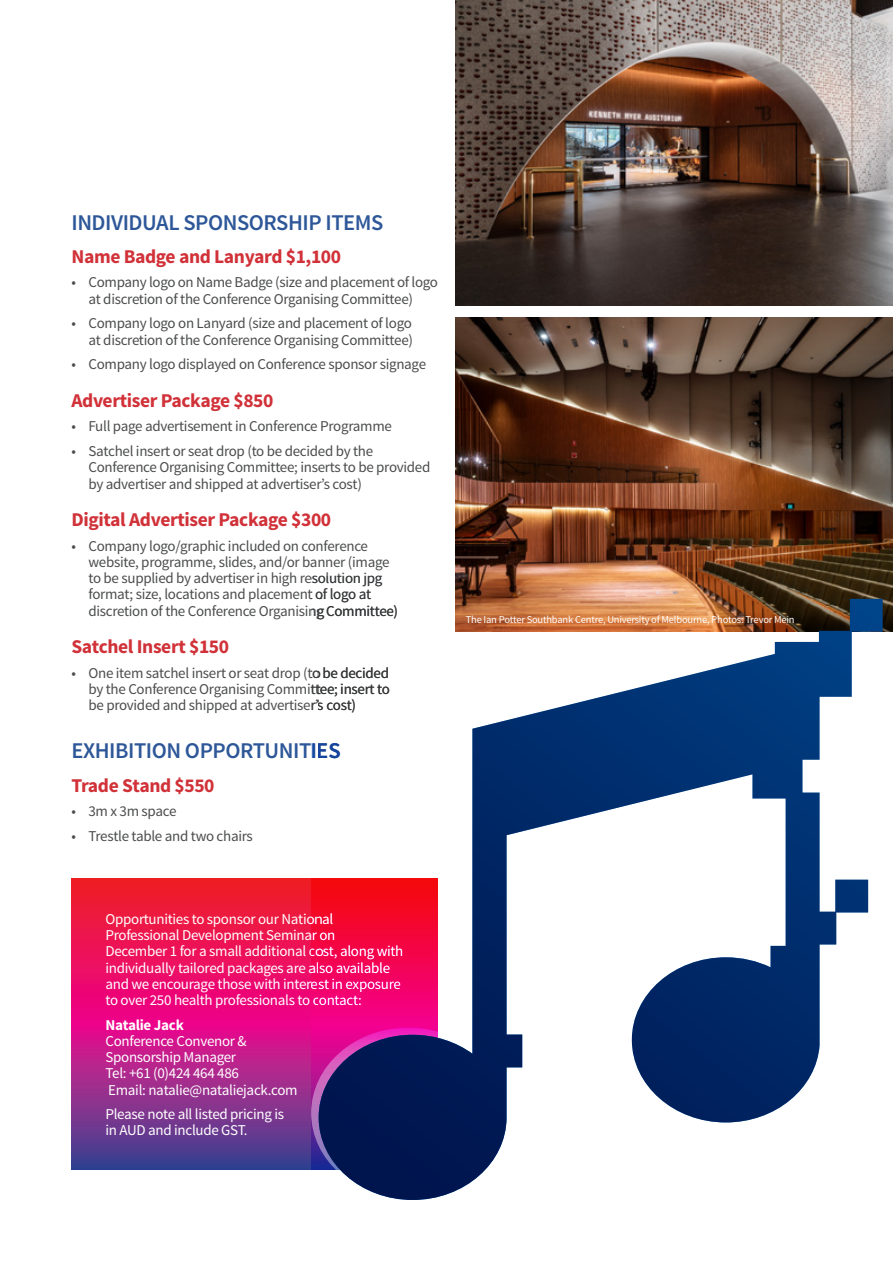
<style>
.page{position:relative;width:893px;height:1263px;background:#fff}
.page>*{position:absolute;margin:0;border:0;box-sizing:border-box;transform-origin:0 0}
.t1{font:600 22.5px "Source Sans Pro";letter-spacing:-.02em;color:#2d5798}
.t2{font:700 19.5px "Source Sans Pro";letter-spacing:-.02em;color:#d13138}
.t3{font:15px/16.2px "Source Sans Pro";letter-spacing:-.02em;color:#4b4c4d}
.t4{font:15px/16.2px "Source Sans Pro";letter-spacing:-.02em;color:#fff}
.t5{font:700 15px "Source Sans Pro";letter-spacing:-.02em;color:#fff}
.t6{font:10.5px "Source Sans Pro";letter-spacing:-.02em;color:#fff}
</style>
<div class="page">
<img style="left:455px;top:0;width:438px;height:305px">
<svg style="left:71px;top:879px;width:240px;height:290px;background:#bf1d72"></svg>
<svg style="left:311px;top:631px;width:582px;height:539px"></svg>
<img style="left:455px;top:318px;width:438px;height:273px">
<img style="left:455px;top:591px;width:438px;height:40px">
<svg style="left:319px;top:599px;width:564px;height:601px"></svg>
<h1 class="t1" style="left:71px;top:208px;width:314px">INDIVIDUAL SPONSORSHIP ITEMS</h1>
<h2 class="t2" style="left:71px;top:244px;width:271px">Name Badge and Lanyard $1,100</h2>
<p class="t3" style="left:71px;top:275px;width:368px;text-align:center">• Company logo on Name Badge (size and placement of logo at discretion of the Conference Organising Committee)</p>
<p class="t3" style="left:71px;top:315px;width:343px;text-align:right">• Company logo on Lanyard (size and placement of logo at discretion of the Conference Organising Committee)</p>
<p class="t3" style="left:71px;top:356px;width:356px">• Company logo displayed on Conference sponsor signage</p>
<h2 class="t2" style="left:71px;top:388px;width:204px">Advertiser Package $850</h2>
<p class="t3" style="left:71px;top:419px;width:322px">• Full page advertisement in Conference Programme</p>
<p class="t3" style="left:88px;top:443px;width:343px;text-indent:-17px">• Satchel insert or seat drop (to be decided by the<br>Conference Organising Committee; inserts to be provided by advertiser and shipped at advertiser’s cost)</p>
<h2 class="t2" style="left:71px;top:507px;width:261px">Digital Advertiser Package $300</h2>
<p class="t3" style="left:88px;top:538px;width:311px;text-indent:-17px">• Company logo/graphic included on conference website, programme, slides, and/or banner (image to be supplied by advertiser in high resolution jpg format; size, locations and placement of logo at discretion of the Conference Organising Committee)</p>
<h2 class="t2" style="left:71px;top:634px;width:159px">Satchel Insert $150</h2>
<p class="t3" style="left:88px;top:665px;width:303px;text-align:justify;text-indent:-17px">• One item satchel insert or seat drop (to be decided by the Conference Organising Committee; insert to be provided and shipped at advertiser’s cost)</p>
<h1 class="t1" style="left:71px;top:737px;width:271px">EXHIBITION OPPORTUNITIES</h1>
<h2 class="t2" style="left:71px;top:772px;width:145px">Trade Stand $550</h2>
<p class="t3" style="left:71px;top:803px;width:107px">• 3m x 3m space</p>
<p class="t3" style="left:71px;top:828px;width:183px">• Trestle table and two chairs</p>
<p class="t6" style="left:466px;top:613px;width:330px">The Ian Potter Southbank Centre, University of Melbourne, Photos: Trevor Mein</p>
<p class="t4" style="left:105px;top:911px;width:299px">Opportunities to sponsor our National Professional Development Seminar on<br>December 1 for a small additional cost, along with individually tailored packages are also available and we encourage those with interest in exposure to over 250 health professionals to contact:</p>
<p class="t5" style="left:105px;top:1015px;width:80px">Natalie Jack</p>
<p class="t4" style="left:105px;top:1033px;width:194px">Conference Convenor &amp;<br>Sponsorship Manager<br>Tel: +61 (0)424 464 486<br>Email: natalie@nataliejack.com</p>
<p class="t4" style="left:105px;top:1106px;width:180px">Please note all listed pricing is in AUD and include GST.</p>
</div>
